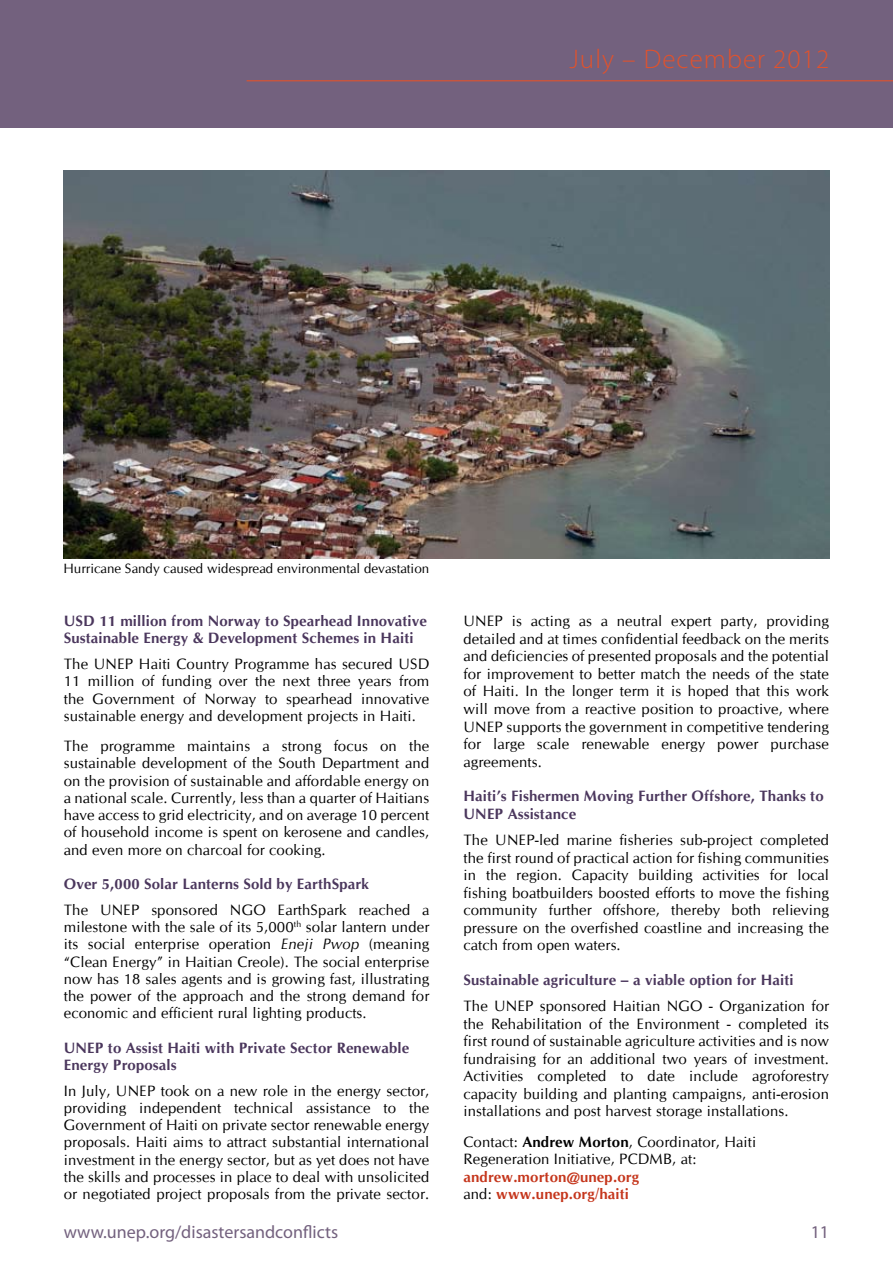
<style>
.page{position:relative;width:893px;height:1263px;background:#fff}
.page>*{position:absolute;margin:0;border:0;box-sizing:border-box;transform-origin:0 0}
.t1{font:300 27px "Myriad Pro";letter-spacing:.04em;color:#e0522d}
.t2{font:18px "Myriad Pro";color:#73617e}
.t3{font:15px/17.2px "CG Omega";letter-spacing:.01em;color:#000;text-align:justify}
.t4{font:700 15px/17.2px "CG Omega";letter-spacing:.01em;color:#4b375d}
.t5{font:700 15px/17.5px "CG Omega";letter-spacing:.01em;color:#c5361c}
.t6{font:13.5px "CG Omega";color:#000}
.s1{font-style:italic}
.s2{font-weight:700}
.s3{font-weight:400;color:#000}
</style>
<div class="page">
<div style="left:0;top:0;width:893px;height:128px;background:#73617e"></div>
<hr style="left:247px;top:80px;width:646px;height:1px;background:#e0522d">
<img style="left:64px;top:170px;width:765px;height:388px">
<h1 class="t1" style="left:569px;top:44px;width:261px">July – December 2012</h1>
<p class="t6" style="left:64px;top:560px;width:367px">Hurricane Sandy caused widespread environmental devastation</p>
<p class="t4" style="left:64px;top:612px;width:365px">USD 11 million from Norway to Spearhead Innovative<br>Sustainable Energy &amp; Development Schemes in Haiti</p>
<p class="t3" style="left:64px;top:656px;width:367px">The UNEP Haiti Country Programme has secured USD 11 million of funding over the next three years from the Government of Norway to spearhead innovative sustainable energy and development projects in Haiti.</p>
<p class="t3" style="left:64px;top:737px;width:367px">The programme maintains a strong focus on the sustainable development of the South Department and on the provision of sustainable and affordable energy on a national scale. Currently, less than a quarter of Haitians have access to grid electricity, and on average 10 percent of household income is spent on kerosene and candles, and even more on charcoal for cooking.</p>
<p class="t4" style="left:64px;top:875px;width:307px">Over 5,000 Solar Lanterns Sold by EarthSpark</p>
<p class="t3" style="left:64px;top:901px;width:367px">The UNEP sponsored NGO EarthSpark reached a milestone with the sale of its 5,000<sup>th</sup> solar lantern under its social enterprise operation <span class="s1">Eneji Pwop</span> (meaning “Clean Energy” in Haitian Creole). The social enterprise now has 18 sales agents and is growing fast, illustrating the power of the approach and the strong demand for economic and efficient rural lighting products.</p>
<p class="t4" style="left:64px;top:1039px;width:347px">UNEP to Assist Haiti with Private Sector Renewable<br>Energy Proposals</p>
<p class="t3" style="left:64px;top:1082px;width:367px">In July, UNEP took on a new role in the energy sector, providing independent technical assistance to the Government of Haiti on private sector renewable energy proposals. Haiti aims to attract substantial international investment in the energy sector, but as yet does not have the skills and processes in place to deal with unsolicited or negotiated project proposals from the private sector.</p>
<p class="t2" style="left:64px;top:1222px;width:276px">www.unep.org/disastersandconflicts</p>
<p class="t3" style="left:463px;top:612px;width:367px">UNEP is acting as a neutral expert party, providing detailed and at times confidential feedback on the merits and deficiencies of presented proposals and the potential for improvement to better match the needs of the state of Haiti. In the longer term it is hoped that this work will move from a reactive position to proactive, where UNEP supports the government in competitive tendering for large scale renewable energy power purchase agreements.</p>
<p class="t4" style="left:463px;top:787px;width:362px">Haiti’s Fishermen Moving Further Offshore, Thanks to<br>UNEP Assistance</p>
<p class="t3" style="left:463px;top:831px;width:367px">The UNEP-led marine fisheries sub-project completed the first round of practical action for fishing communities in the region. Capacity building activities for local fishing boatbuilders boosted efforts to move the fishing community further offshore, thereby both relieving pressure on the overfished coastline and increasing the catch from open waters.</p>
<p class="t4" style="left:463px;top:971px;width:332px">Sustainable agriculture – a viable option for Haiti</p>
<p class="t3" style="left:463px;top:997px;width:367px">The UNEP sponsored Haitian NGO - Organization for the Rehabilitation of the Environment - completed its first round of sustainable agriculture activities and is now fundraising for an additional two years of investment.<br>Activities completed to date include agroforestry capacity building and planting campaigns, anti-erosion installations and post harvest storage installations.</p>
<p class="t3" style="left:463px;top:1133px;width:294px">Contact: <span class="s2">Andrew Morton</span>, Coordinator, Haiti<br>Regeneration Initiative, PCDMB, at:</p>
<p class="t5" style="left:463px;top:1168px;width:177px">andrew.morton@unep.org <span class="s3">and:</span> www.unep.org/haiti</p>
<p class="t2" style="left:811px;top:1222px;width:20px">11</p>
</div>
